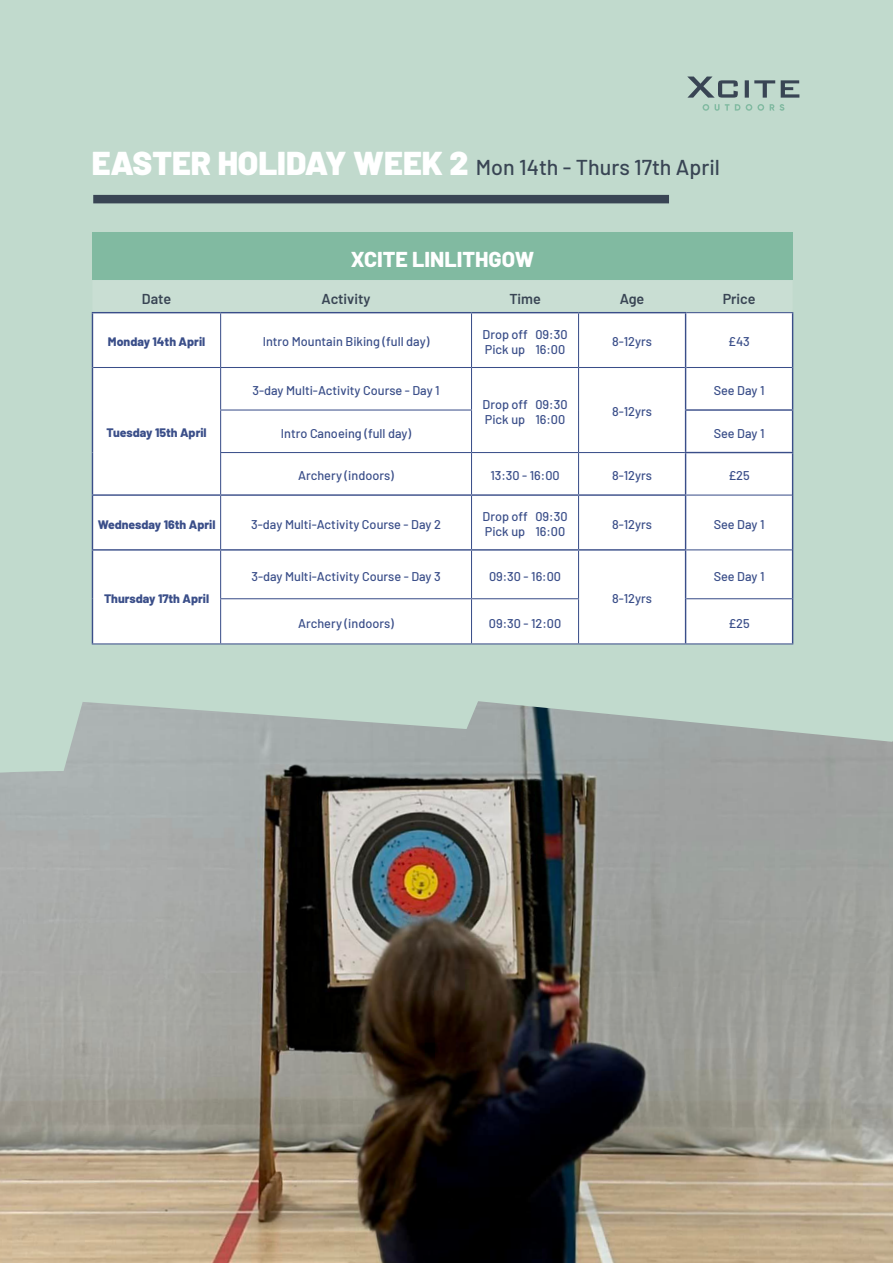
<style>
.page{position:relative;width:893px;height:1263px;background:#c1dacd}
.page>*{position:absolute;margin:0;border:0;box-sizing:border-box;transform-origin:0 0}
.t1{font:500 21.45px "Barlow";color:#394554}
.t2{font:800 21.45px "Barlow";color:#fff}
.t3{font:600 14.4px "Barlow";color:#394554}
.t4{font:500 12.75px/15.1px "Barlow";color:#3a4e89}
.t5{font:800 12.3px "Barlow";color:#3a4e89}
.s1{font-weight:900;font-size:33px;color:#fff}
</style>
<div class="page">
<img style="left:0;top:742px;width:893px;height:521px">
<svg style="left:0;top:340px;width:510px;height:463px"></svg>
<svg style="left:213px;top:312px;width:680px;height:430px"></svg>
<svg style="left:687px;top:77px;width:112px;height:21px"></svg>
<svg style="left:703px;top:104px;width:81px;height:7px"></svg>
<div style="left:92px;top:232px;width:701px;height:48px;background:#81baa1"></div>
<div style="left:93px;top:313px;width:699px;height:330px;background:#fff"></div>
<hr style="left:220px;top:313px;width:1px;height:54px;background:#3a4e89">
<hr style="left:471px;top:313px;width:1px;height:54px;background:#3a4e89">
<hr style="left:578px;top:313px;width:1px;height:54px;background:#3a4e89">
<hr style="left:686px;top:312px;width:107px;height:1px;background:#3a4e89">
<hr style="left:93px;top:367px;width:128px;height:1px;background:#3a4e89">
<hr style="left:221px;top:367px;width:250px;height:1px;background:#3a4e89">
<hr style="left:220px;top:368px;width:1px;height:41px;background:#3a4e89">
<hr style="left:471px;top:367px;width:108px;height:1px;background:#3a4e89">
<hr style="left:471px;top:368px;width:1px;height:41px;background:#3a4e89">
<hr style="left:579px;top:367px;width:106px;height:1px;background:#3a4e89">
<hr style="left:578px;top:368px;width:1px;height:42px;background:#3a4e89">
<hr style="left:686px;top:367px;width:106px;height:1px;background:#3a4e89">
<hr style="left:220px;top:409px;width:252px;height:1px;background:#3a4e89">
<hr style="left:220px;top:410px;width:1px;height:42px;background:#3a4e89">
<hr style="left:471px;top:410px;width:1px;height:42px;background:#3a4e89">
<hr style="left:578px;top:410px;width:1px;height:42px;background:#3a4e89">
<hr style="left:220px;top:452px;width:251px;height:1px;background:#3a4e89">
<hr style="left:220px;top:453px;width:1px;height:41px;background:#3a4e89">
<hr style="left:471px;top:452px;width:108px;height:1px;background:#3a4e89">
<hr style="left:471px;top:453px;width:1px;height:41px;background:#3a4e89">
<hr style="left:579px;top:452px;width:106px;height:1px;background:#3a4e89">
<hr style="left:578px;top:453px;width:1px;height:41px;background:#3a4e89">
<hr style="left:220px;top:496px;width:1px;height:53px;background:#3a4e89">
<hr style="left:471px;top:496px;width:1px;height:53px;background:#3a4e89">
<hr style="left:578px;top:496px;width:1px;height:53px;background:#3a4e89">
<hr style="left:686px;top:495px;width:106px;height:1px;background:#3a4e89">
<hr style="left:220px;top:551px;width:1px;height:47px;background:#3a4e89">
<hr style="left:471px;top:551px;width:1px;height:47px;background:#3a4e89">
<hr style="left:578px;top:551px;width:1px;height:47px;background:#3a4e89">
<hr style="left:686px;top:549px;width:106px;height:1px;background:#3a4e89">
<hr style="left:220px;top:598px;width:251px;height:1px;background:#3a4e89">
<hr style="left:220px;top:599px;width:1px;height:44px;background:#3a4e89">
<hr style="left:471px;top:598px;width:108px;height:1px;background:#3a4e89">
<hr style="left:471px;top:599px;width:1px;height:44px;background:#3a4e89">
<hr style="left:578px;top:599px;width:1px;height:44px;background:#3a4e89">
<hr style="left:686px;top:598px;width:106px;height:1px;background:#3a4e89">
<hr style="left:92px;top:643px;width:129px;height:1px;background:#3a4e89">
<hr style="left:221px;top:643px;width:250px;height:1px;background:#3a4e89">
<hr style="left:471px;top:643px;width:108px;height:1px;background:#3a4e89">
<hr style="left:579px;top:643px;width:107px;height:1px;background:#3a4e89">
<hr style="left:686px;top:643px;width:107px;height:1px;background:#3a4e89">
<hr style="left:685px;top:313px;width:1px;height:54px;background:#3a4e89">
<hr style="left:792px;top:313px;width:1px;height:54px;background:#3a4e89">
<hr style="left:685px;top:409px;width:108px;height:2px;background:#3a4e89">
<hr style="left:685px;top:452px;width:108px;height:1px;background:#3a4e89">
<hr style="left:685px;top:496px;width:1px;height:53px;background:#3a4e89">
<hr style="left:792px;top:495px;width:1px;height:55px;background:#3a4e89">
<hr style="left:685px;top:551px;width:1px;height:48px;background:#3a4e89">
<hr style="left:792px;top:550px;width:1px;height:49px;background:#3a4e89">
<hr style="left:685px;top:599px;width:1px;height:44px;background:#3a4e89">
<hr style="left:792px;top:599px;width:1px;height:44px;background:#3a4e89">
<hr style="left:92px;top:367px;width:1px;height:43px;background:#3a4e89">
<hr style="left:92px;top:410px;width:1px;height:42px;background:#3a4e89">
<hr style="left:92px;top:452px;width:1px;height:42px;background:#3a4e89">
<hr style="left:685px;top:367px;width:1px;height:42px;background:#3a4e89">
<hr style="left:792px;top:367px;width:1px;height:42px;background:#3a4e89">
<hr style="left:685px;top:411px;width:1px;height:41px;background:#3a4e89">
<hr style="left:792px;top:411px;width:1px;height:41px;background:#3a4e89">
<hr style="left:685px;top:453px;width:1px;height:41px;background:#3a4e89">
<hr style="left:792px;top:453px;width:1px;height:42px;background:#3a4e89">
<hr style="left:92px;top:312px;width:129px;height:1px;background:#3a4e89">
<hr style="left:92px;top:313px;width:1px;height:54px;background:#3a4e89">
<hr style="left:92px;top:494px;width:129px;height:2px;background:#3a4e89">
<hr style="left:92px;top:496px;width:1px;height:53px;background:#3a4e89">
<hr style="left:92px;top:549px;width:129px;height:2px;background:#3a4e89">
<hr style="left:92px;top:551px;width:1px;height:48px;background:#3a4e89">
<hr style="left:92px;top:599px;width:1px;height:44px;background:#3a4e89">
<hr style="left:471px;top:312px;width:108px;height:1px;background:#3a4e89">
<hr style="left:579px;top:312px;width:107px;height:1px;background:#3a4e89">
<hr style="left:471px;top:494px;width:108px;height:2px;background:#3a4e89">
<hr style="left:579px;top:494px;width:107px;height:2px;background:#3a4e89">
<hr style="left:471px;top:549px;width:108px;height:2px;background:#3a4e89">
<hr style="left:579px;top:549px;width:107px;height:2px;background:#3a4e89">
<hr style="left:221px;top:312px;width:250px;height:1px;background:#3a4e89">
<hr style="left:221px;top:494px;width:250px;height:2px;background:#3a4e89">
<hr style="left:221px;top:549px;width:250px;height:2px;background:#3a4e89">
<div style="left:93px;top:195px;width:576px;height:8px;background:#394554"></div>
<h1 class="t1" style="left:92px;top:152px;width:630px"><span class="s1">EASTER HOLIDAY WEEK 2</span> Mon 14th - Thurs 17th April</h1>
<h1 class="t2" style="left:351px;top:243px;width:185px">XCITE LINLITHGOW</h1>
<p class="t3" style="left:142px;top:288px;width:31px">Date</p>
<p class="t3" style="left:322px;top:288px;width:50px">Activity</p>
<p class="t3" style="left:509px;top:288px;width:33px">Time</p>
<p class="t3" style="left:620px;top:288px;width:26px">Age</p>
<p class="t3" style="left:723px;top:288px;width:34px">Price</p>
<p class="t5" style="left:108px;top:333px;width:99px">Monday 14th April</p>
<p class="t4" style="left:263px;top:333px;width:168px">Intro Mountain Biking (full day)</p>
<p class="t4" style="left:483px;top:326px;width:86px">Drop off 09:30<br>Pick up 16:00</p>
<p class="t4" style="left:612px;top:333px;width:41px">8-12yrs</p>
<p class="t4" style="left:728px;top:333px;width:23px">£43</p>
<p class="t5" style="left:106px;top:424px;width:102px">Tuesday 15th April</p>
<p class="t4" style="left:252px;top:382px;width:189px">3-day Multi-Activity Course - Day 1</p>
<p class="t4" style="left:714px;top:382px;width:52px">See Day 1</p>
<p class="t4" style="left:483px;top:396px;width:86px">Drop off 09:30<br>Pick up 16:00</p>
<p class="t4" style="left:612px;top:403px;width:41px">8-12yrs</p>
<p class="t4" style="left:281px;top:424px;width:132px">Intro Canoeing (full day)</p>
<p class="t4" style="left:714px;top:424px;width:52px">See Day 1</p>
<p class="t4" style="left:298px;top:467px;width:97px">Archery (indoors)</p>
<p class="t4" style="left:490px;top:467px;width:71px">13:30 - 16:00</p>
<p class="t4" style="left:612px;top:467px;width:41px">8-12yrs</p>
<p class="t4" style="left:728px;top:467px;width:23px">£25</p>
<p class="t5" style="left:98px;top:515px;width:119px">Wednesday 16th April</p>
<p class="t4" style="left:251px;top:516px;width:191px">3-day Multi-Activity Course - Day 2</p>
<p class="t4" style="left:483px;top:508px;width:86px">Drop off 09:30<br>Pick up 16:00</p>
<p class="t4" style="left:612px;top:516px;width:41px">8-12yrs</p>
<p class="t4" style="left:714px;top:516px;width:52px">See Day 1</p>
<p class="t5" style="left:104px;top:589px;width:107px">Thursday 17th April</p>
<p class="t4" style="left:251px;top:567px;width:191px">3-day Multi-Activity Course - Day 3</p>
<p class="t4" style="left:489px;top:567px;width:74px">09:30 - 16:00</p>
<p class="t4" style="left:612px;top:590px;width:41px">8-12yrs</p>
<p class="t4" style="left:714px;top:567px;width:52px">See Day 1</p>
<p class="t4" style="left:298px;top:614px;width:97px">Archery (indoors)</p>
<p class="t4" style="left:489px;top:614px;width:74px">09:30 - 12:00</p>
<p class="t4" style="left:728px;top:614px;width:23px">£25</p>
</div>
